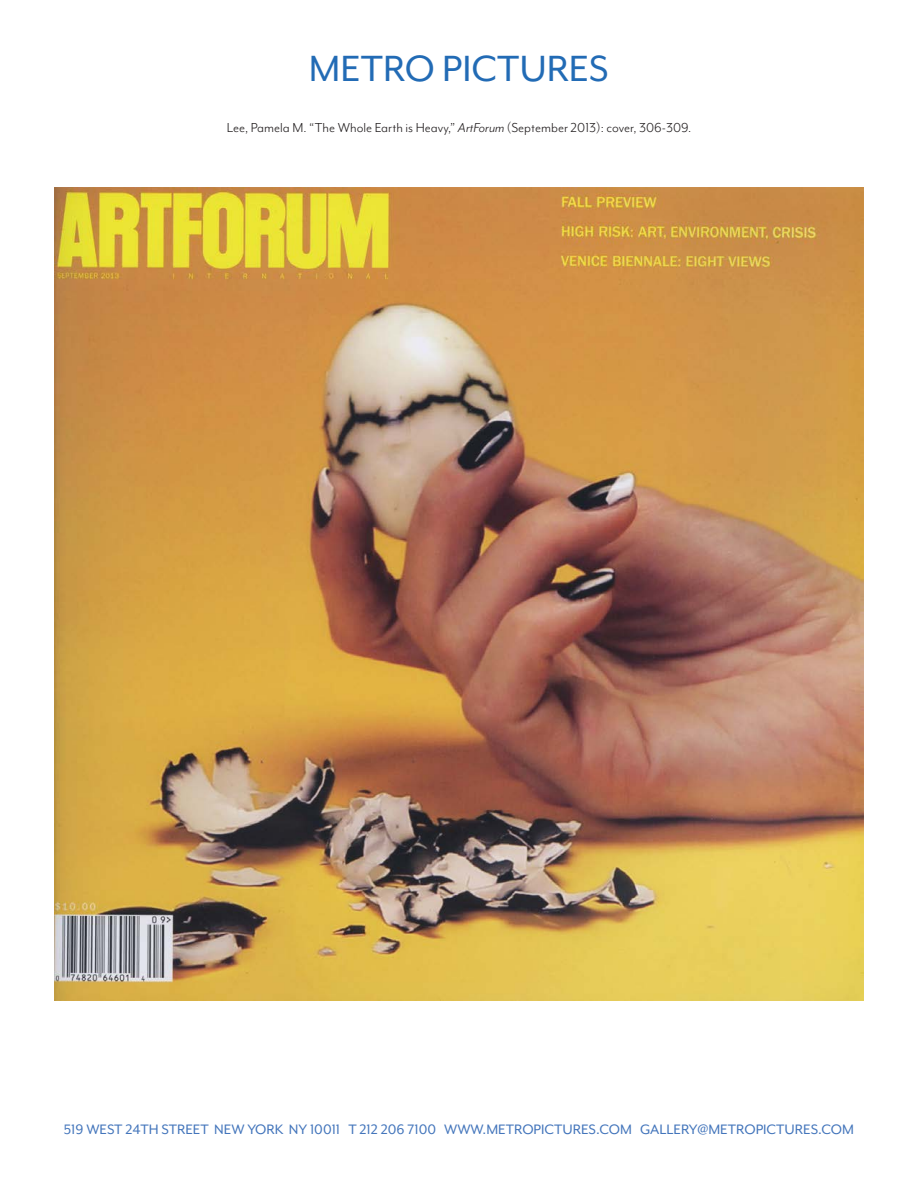
<style>
.page{position:relative;width:918px;height:1188px;background:#fff}
.page>*{position:absolute;margin:0;border:0;box-sizing:border-box;transform-origin:0 0}
.t1{font:42px "Mr Eaves Mod OT";color:#226bb5}
.t2{font:15.75px "Mr Eaves Mod OT";color:#4375bb}
.t3{font:15px "Mr Eaves Mod OT";color:#231f20}
.s1{font-style:italic}
</style>
<div class="page">
<img style="left:55px;top:188px;width:808px;height:812px">
<h1 class="t1" style="left:309px;top:45px;width:302px">METRO PICTURES</h1>
<p class="t3" style="left:227px;top:119px;width:466px">Lee, Pamela M. “The Whole Earth is Heavy,” <span class="s1">ArtForum</span> (September 2013): cover, 306-309.</p>
<p class="t2" style="left:64px;top:1121px;width:792px">519 WEST 24TH STREET NEW YORK NY 10011 T 212 206 7100 WWW.METROPICTURES.COM GALLERY@METROPICTURES.COM</p>
</div>
